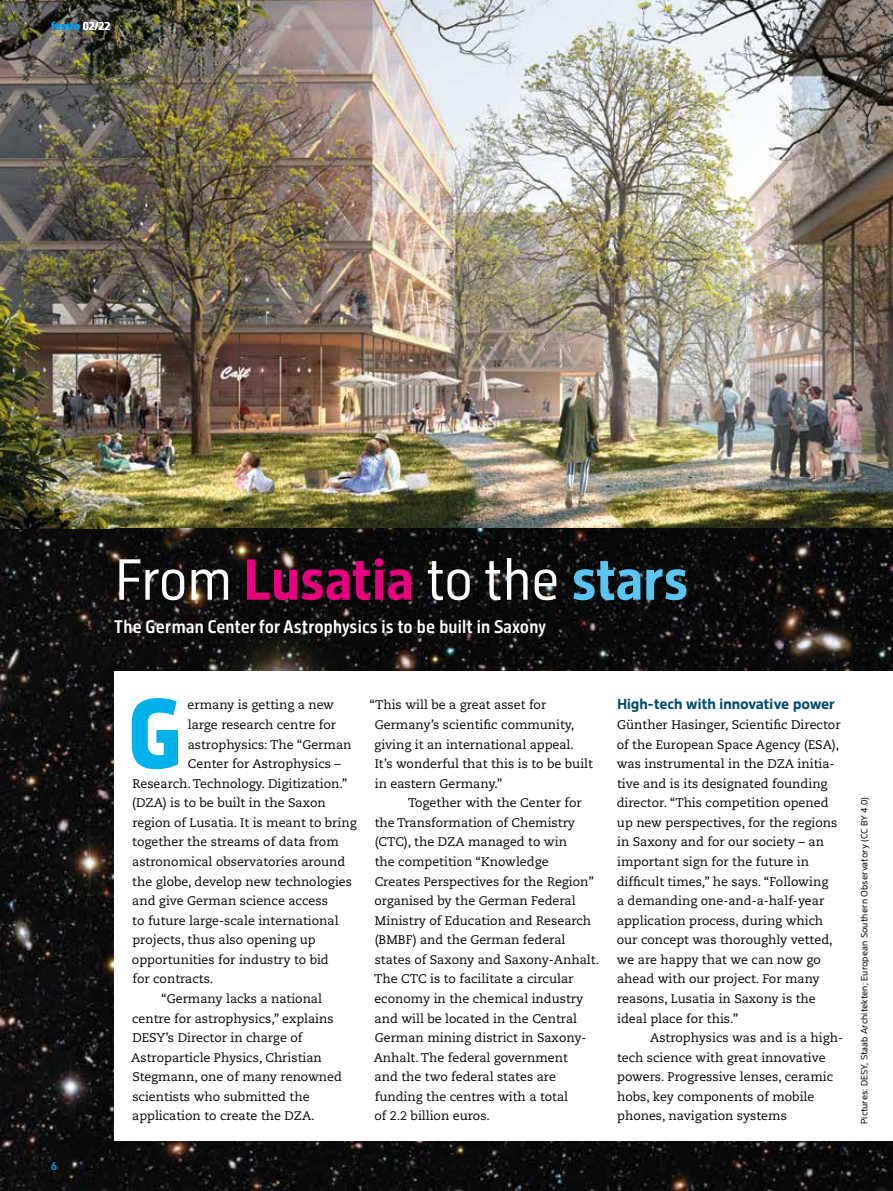
<style>
.page{position:relative;width:893px;height:1191px;background:#fff}
.page>*{position:absolute;margin:0;border:0;box-sizing:border-box;transform-origin:0 0}
.t1{font:800 97.65px "Desy Sans Cn";color:#00b1eb}
.t2{font:57px "Desy Sans Cn";letter-spacing:-.01em;color:#fff}
.t3{font:500 18px "Desy Sans Cn";letter-spacing:.01em;color:#fff}
.t4{font:700 14.25px "Desy Sans";color:#004a6e}
.t5{font:12.45px/19.5px "Caecilia LT Std";color:#000}
.t6{font:800 11.25px "Desy Sans Cn";letter-spacing:.005em;color:#009fe3}
.t7{font:500 11.25px "Desy Sans Cn";color:#009fe3}
.t8{font:9px "Desy Sans";letter-spacing:.005em;color:#000}
.s1{font-weight:500;color:#fff}
.s2{font-weight:700;color:#e6007d}
.s3{font-weight:700;color:#5bc5f2}
</style>
<div class="page">
<img style="left:0;top:529px;width:893px;height:662px">
<div style="left:115px;top:51px;width:778px;height:1089px;background:#fff"></div>
<img style="left:0;top:0;width:893px;height:529px">
<img style="left:115px;top:529px;width:778px;height:141px">
<p class="t6" style="left:51px;top:19px;width:61px">femto <span class="s1">02/22</span></p>
<p class="t7" style="left:51px;top:1159px;width:7px">6</p>
<h2 class="t2" style="left:116px;top:546px;width:574px">From <span class="s2">Lusatia</span> to the <span class="s3">stars</span></h2>
<h3 class="t3" style="left:114px;top:616px;width:434px">The German Center for Astrophysics is to be built in Saxony</h3>
<h1 class="t1" style="left:128px;top:676px;width:56px">G</h1>
<p class="t5" style="left:188px;top:695px;width:148px">ermany is getting a new</p>
<p class="t5" style="left:188px;top:715px;width:150px">large research centre for</p>
<p class="t5" style="left:188px;top:735px;width:165px">astrophysics: The “German</p>
<p class="t5" style="left:188px;top:754px;width:154px">Center for Astrophysics –</p>
<p class="t5" style="left:132px;top:774px;width:217px">Research. Technology. Digitization.”</p>
<p class="t5" style="left:132px;top:793px;width:195px">(DZA) is to be built in the Saxon</p>
<p class="t5" style="left:132px;top:813px;width:226px">region of Lusatia. It is meant to bring</p>
<p class="t5" style="left:132px;top:832px;width:208px">together the streams of data from</p>
<p class="t5" style="left:132px;top:852px;width:215px">astronomical observatories around</p>
<p class="t5" style="left:132px;top:871px;width:221px">the globe, develop new technologies</p>
<p class="t5" style="left:132px;top:891px;width:197px">and give German science access</p>
<p class="t5" style="left:132px;top:911px;width:208px">to future large-scale international</p>
<p class="t5" style="left:132px;top:930px;width:185px">projects, thus also opening up</p>
<p class="t5" style="left:132px;top:950px;width:198px">opportunities for industry to bid</p>
<p class="t5" style="left:132px;top:969px;width:82px">for contracts.</p>
<p class="t5" style="left:161px;top:989px;width:162px">“Germany lacks a national</p>
<p class="t5" style="left:132px;top:1008px;width:203px">centre for astrophysics,” explains</p>
<p class="t5" style="left:132px;top:1028px;width:171px">DESY’s Director in charge of</p>
<p class="t5" style="left:131px;top:1047px;width:192px">Astroparticle Physics, Christian</p>
<p class="t5" style="left:132px;top:1067px;width:211px">Stegmann, one of many renowned</p>
<p class="t5" style="left:132px;top:1087px;width:179px">scientists who submitted the</p>
<p class="t5" style="left:132px;top:1106px;width:184px">application to create the DZA.</p>
<p class="t5" style="left:374px;top:695px;width:220px;text-indent:-5px">“This will be a great asset for<br>Germany’s scientific community, giving it an international appeal.<br>It’s wonderful that this is to be built in eastern Germany.”</p>
<p class="t5" style="left:374px;top:793px;width:227px;text-indent:35px">Together with the Center for the Transformation of Chemistry (CTC), the DZA managed to win<br>the competition “Knowledge<br>Creates Perspectives for the Region” organised by the German Federal<br>Ministry of Education and Research (BMBF) and the German federal states of Saxony and Saxony-Anhalt.<br>The CTC is to facilitate a circular economy in the chemical industry and will be located in the Central<br>German mining district in Saxony-<br>Anhalt. The federal government<br>and the two federal states are funding the centres with a total<br>of 2.2 billion euros.</p>
<p class="t4" style="left:618px;top:696px;width:219px">High-tech with innovative power</p>
<p class="t5" style="left:617px;top:715px;width:225px">Günther Hasinger, Scientific Director of the European Space Agency (ESA), was instrumental in the DZA initia&shy;tive and is its designated founding director. “This competition opened up new perspectives, for the regions in Saxony and for our society – an important sign for the future in difficult times,” he says. “Following<br>a demanding one-and-a-half-year application process, during which our concept was thoroughly vetted, we are happy that we can now go ahead with our project. For many reasons, Lusatia in Saxony is the ideal place for this.”</p>
<p class="t5" style="left:617px;top:1028px;width:228px;text-indent:33px">Astrophysics was and is a high&shy;tech science with great innovative powers. Progressive lenses, ceramic hobs, key components of mobile phones, navigation systems</p>
<p class="t8" style="left:859px;top:1124px;width:329px;rotate:-90deg">Pictures: DESY, Staab Architekten; European Southern Observatory (CC BY 4.0)</p>
</div>
